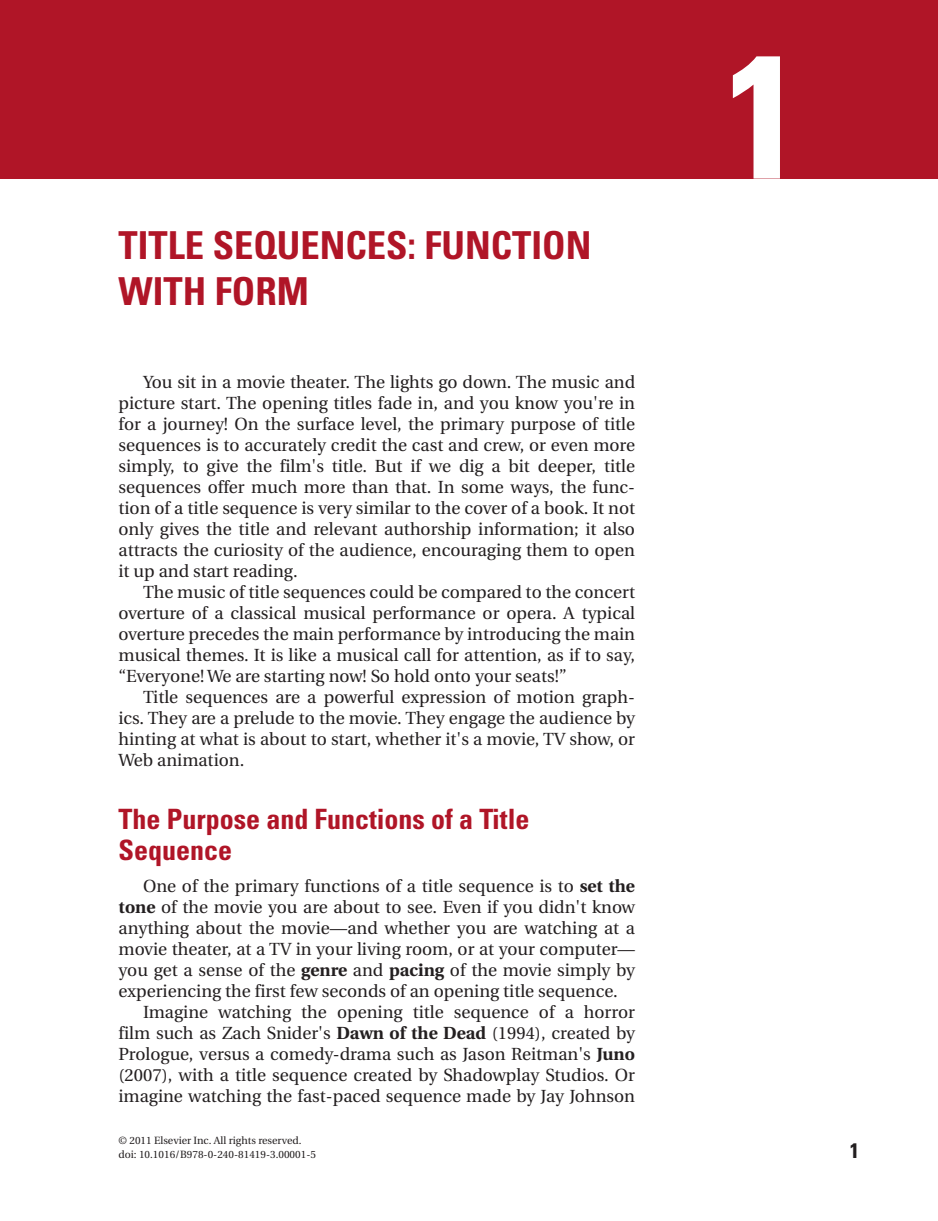
<style>
.page{position:relative;width:938px;height:1221px;background:#fff}
.page>*{position:absolute;margin:0;border:0;box-sizing:border-box;transform-origin:0 0}
.t1{font:700 condensed 175px "Univers";color:#fff}
.t2{font:700 condensed 38.5px/45.5px "Univers";color:#b01527}
.t3{font:700 condensed 28px/31.5px "Univers";color:#b01527}
.t4{font:700 condensed 21px "Univers";color:#231f20}
.t5{font:17.5px/21px "Utopia";color:#231f20;text-align:justify}
.t6{font:10.5px/14px "Utopia";color:#231f20}
.s1{font-weight:700}
</style>
<div class="page">
<div style="left:0;top:0;width:938px;height:178px;background:#b01527"></div>
<h2 class="t2" style="left:118px;top:226px;width:474px">TITLE SEQUENCES: FUNCTION<br>WITH FORM</h2>
<p class="t5" style="left:118px;top:373px;width:518px;text-indent:25px">You sit in a movie theater. The lights go down. The music and picture start. The opening titles fade in, and you know you're in for a journey! On the surface level, the primary purpose of title sequences is to accurately credit the cast and crew, or even more simply, to give the film's title. But if we dig a bit deeper, title sequences offer much more than that. In some ways, the func&shy;tion of a title sequence is very similar to the cover of a book. It not only gives the title and relevant authorship information; it also attracts the curiosity of the audience, encouraging them to open it up and start reading.</p>
<p class="t5" style="left:118px;top:583px;width:518px;text-indent:25px">The music of title sequences could be compared to the concert overture of a classical musical performance or opera. A typical overture precedes the main performance by introducing the main musical themes. It is like a musical call for attention, as if to say, “Everyone! We are starting now! So hold onto your seats!”</p>
<p class="t5" style="left:118px;top:688px;width:518px;text-indent:24px">Title sequences are a powerful expression of motion graph&shy;ics. They are a prelude to the movie. They engage the audience by hinting at what is about to start, whether it's a movie, TV show, or Web animation.</p>
<h3 class="t3" style="left:118px;top:806px;width:412px">The Purpose and Functions of a Title<br>Sequence</h3>
<p class="t5" style="left:143px;top:877px;width:493px">One of the primary functions of a title sequence is to <span class="s1">set the</span></p>
<p class="t5" style="left:118px;top:898px;width:518px"><span class="s1">tone</span> of the movie you are about to see. Even if you didn't know</p>
<p class="t5" style="left:118px;top:919px;width:518px">anything about the movie—and whether you are watching at a</p>
<p class="t5" style="left:118px;top:940px;width:518px">movie theater, at a TV in your living room, or at your computer—</p>
<p class="t5" style="left:118px;top:961px;width:518px">you get a sense of the <span class="s1">genre</span> and <span class="s1">pacing</span> of the movie simply by</p>
<p class="t5" style="left:118px;top:982px;width:500px">experiencing the first few seconds of an opening title sequence.</p>
<p class="t5" style="left:143px;top:1003px;width:493px">Imagine watching the opening title sequence of a horror</p>
<p class="t5" style="left:118px;top:1024px;width:518px">film such as Zach Snider's <span class="s1">Dawn of the Dead</span> (1994), created by</p>
<p class="t5" style="left:118px;top:1045px;width:518px">Prologue, versus a comedy-drama such as Jason Reitman's <span class="s1">Juno</span></p>
<p class="t5" style="left:118px;top:1066px;width:518px">(2007), with a title sequence created by Shadowplay Studios. Or</p>
<p class="t5" style="left:118px;top:1087px;width:518px">imagine watching the fast-paced sequence made by Jay Johnson</p>
<h1 class="t1" style="left:724px;top:52px;width:79px">1</h1>
<p class="t6" style="left:118px;top:1134px;width:199px">© 2011 Elsevier Inc. All rights reserved. doi: 10.1016/B978-0-240-81419-3.00001-5</p>
<p class="t4" style="left:849px;top:1143px;width:11px">1</p>
</div>
